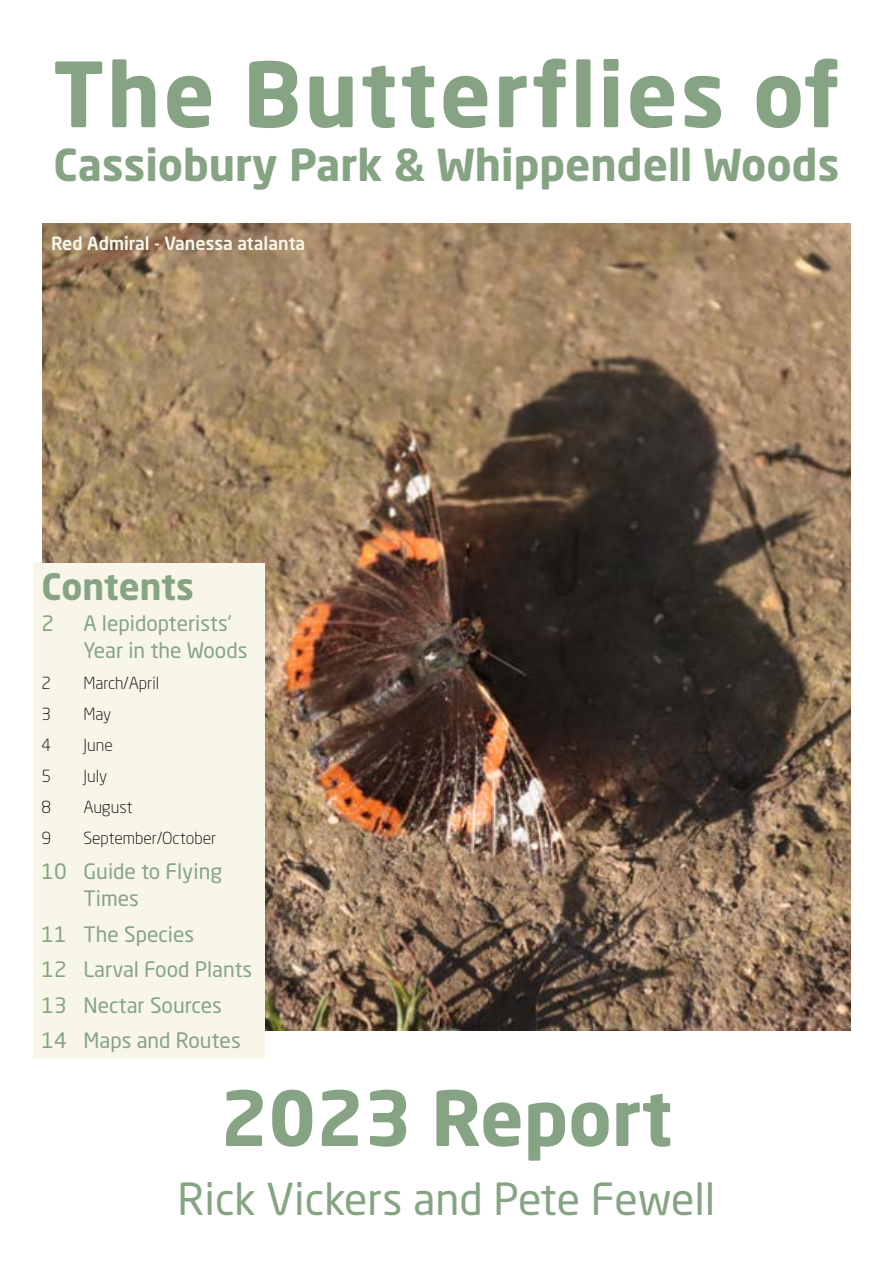
<style>
.page{position:relative;width:893px;height:1263px;background:#fff}
.page>*{position:absolute;margin:0;border:0;box-sizing:border-box;transform-origin:0 0}
.t1{font:700 88.5px "Neo Sans W1 G";letter-spacing:.03em;color:#86a484}
.t2{font:700 75px "Neo Sans W1 G";color:#86a484}
.t3{font:700 43.5px "Neo Sans W1 G";color:#86a484}
.t4{font:43.5px "Neo Sans W1 G";color:#86a484}
.t5{font:700 36px "Neo Sans W1 G";color:#86a484}
.t6{font:21px/35.5px "Neo Sans W1 G";color:#86a484}
.t7{font:500 18px "Neo Sans W1 G";color:#f9f7eb}
.t8{font:300 16.5px "Neo Sans W1 G";color:#000}
</style>
<div class="page">
<img style="left:43px;top:223px;width:807px;height:807px">
<div style="left:33px;top:563px;width:232px;height:496px;background:#f8f6e9"></div>
<h1 class="t1" style="left:53px;top:38px;width:788px">The Butterflies of</h1>
<h3 class="t3" style="left:54px;top:137px;width:787px">Cassiobury Park &amp; Whippendell Woods</h3>
<p class="t7" style="left:51px;top:232px;width:256px">Red Admiral - Vanessa atalanta</p>
<h3 class="t5" style="left:41px;top:563px;width:154px">Contents</h3>
<p class="t6" style="left:41px;top:605px;width:14px">2</p>
<p class="t6" style="left:83px;top:609px;width:166px;line-height:27px">A lepidopterists’<br>Year in the Woods</p>
<p class="t8" style="left:41px;top:673px;width:11px">2</p>
<p class="t8" style="left:83px;top:673px;width:77px">March/April</p>
<p class="t8" style="left:41px;top:704px;width:11px">3</p>
<p class="t8" style="left:83px;top:704px;width:29px">May</p>
<p class="t8" style="left:41px;top:735px;width:11px">4</p>
<p class="t8" style="left:83px;top:735px;width:31px">June</p>
<p class="t8" style="left:41px;top:766px;width:11px">5</p>
<p class="t8" style="left:83px;top:766px;width:25px">July</p>
<p class="t8" style="left:41px;top:797px;width:11px">8</p>
<p class="t8" style="left:83px;top:797px;width:51px">August</p>
<p class="t8" style="left:41px;top:828px;width:11px">9</p>
<p class="t8" style="left:83px;top:828px;width:134px">September/October</p>
<p class="t6" style="left:83px;top:858px;width:140px;line-height:27px;text-indent:-42px">10 Guide to Flying<br>Times</p>
<p class="t6" style="left:41px;top:916px;width:212px">11 The Species<br>12 Larval Food Plants<br>13 Nectar Sources<br>14 Maps and Routes</p>
<h2 class="t2" style="left:220px;top:1070px;width:454px">2023 Report</h2>
<h3 class="t4" style="left:177px;top:1172px;width:539px">Rick Vickers and Pete Fewell</h3>
</div>
